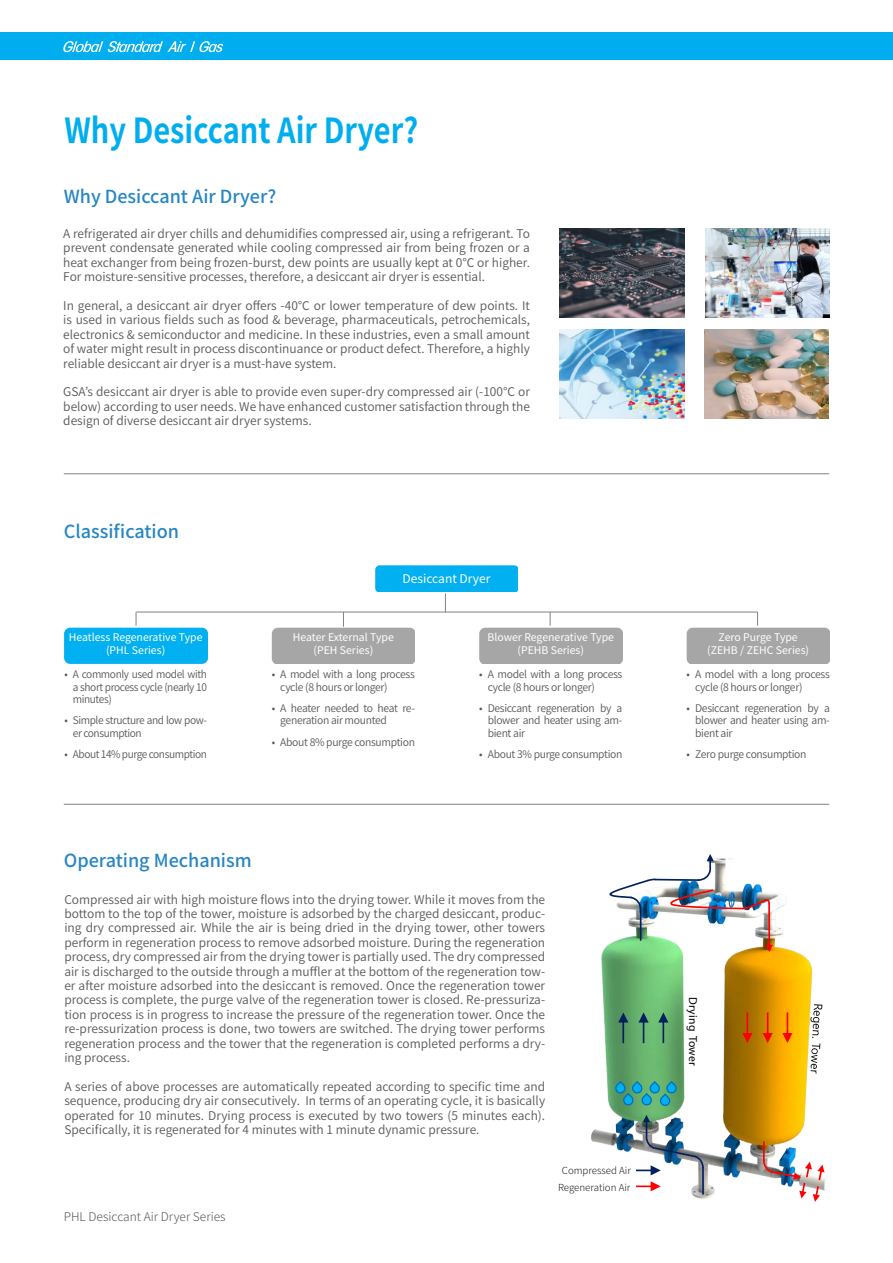
<style>
.page{position:relative;width:893px;height:1263px;background:#fff}
.page>*{position:absolute;margin:0;border:0;box-sizing:border-box;transform-origin:0 0}
.t1{font:700 34.5px "Noto Sans CJ Kkr";color:#00aeef;scale:.84 1}
.t2{font:500 18px "Noto Sans CJ Kkr";color:#2686c3}
.t3{font:600 12px/14.4px "Noto Sans CJ Kkr";color:#57585a;text-align:justify}
.t4{font:300 12px "Noto Sans CJ Kkr";color:#57585a}
.t5{font:12px "Noto Sans CJ Kkr";color:#fff}
.t6{font:11.55px "Myriad Pro";letter-spacing:.03em;color:#000}
.t7{font:600 10.5px/12.6px "Noto Sans CJ Kkr";letter-spacing:-.03em;color:#57585a}
.t8{font:10.5px "Noto Sans CJ Kkr";color:#fff}
.t9{font:300 9.75px "Noto Sans CJ Kkr";color:#231f20}
</style>
<div class="page">
<img style="left:591px;top:893px;width:235px;height:306px">
<svg style="left:612px;top:1080px;width:68px;height:29px;background:#41a18c"></svg>
<svg style="left:638px;top:1012px;width:11px;height:31px"></svg>
<hr style="left:622px;top:1021px;width:2px;height:22px;background:#002060">
<svg style="left:618px;top:1012px;width:10px;height:10px"></svg>
<hr style="left:662px;top:1021px;width:2px;height:22px;background:#002060">
<svg style="left:658px;top:1012px;width:10px;height:10px"></svg>
<hr style="left:746px;top:1012px;width:2px;height:23px;background:#f00">
<svg style="left:742px;top:1033px;width:10px;height:10px"></svg>
<svg style="left:763px;top:1012px;width:10px;height:31px"></svg>
<svg style="left:782px;top:1012px;width:10px;height:31px"></svg>
<hr style="left:624px;top:1169px;width:28px;height:2px;background:#002060">
<hr style="left:624px;top:1185px;width:28px;height:2px;background:#f00">
<svg style="left:651px;top:1181px;width:10px;height:10px"></svg>
<svg style="left:809px;top:1004px;width:13px;height:70px"></svg>
<hr style="left:702px;top:1167px;width:2px;height:27px;background:#002060">
<hr style="left:640px;top:909px;width:1px;height:31px;background:#002060">
<hr style="left:768px;top:903px;width:2px;height:43px;background:#f00">
<svg style="left:766px;top:945px;width:7px;height:7px"></svg>
<img style="left:762px;top:1142px;width:62px;height:60px">
<svg style="left:643px;top:1115px;width:62px;height:60px"></svg>
<img style="left:606px;top:854px;width:165px;height:58px">
<div style="left:272px;top:628px;width:143px;height:36px;background:#a6a6a6;border-radius:6px"></div>
<div style="left:479px;top:628px;width:143px;height:36px;background:#a6a6a6;border-radius:6px"></div>
<div style="left:687px;top:628px;width:143px;height:36px;background:#a6a6a6;border-radius:6px"></div>
<div style="left:64px;top:628px;width:143px;height:35px;background:#00b0f0;border-radius:6px"></div>
<hr style="left:64px;top:804px;width:765px;height:1px;background:#808285">
<hr style="left:64px;top:473px;width:765px;height:1px;background:#808285">
<div style="left:0;top:32px;width:893px;height:28px;background:#00aeef"></div>
<svg style="left:63px;top:41px;width:160px;height:11px"></svg>
<img style="left:560px;top:330px;width:125px;height:88px">
<img style="left:560px;top:228px;width:124px;height:89px">
<img style="left:705px;top:330px;width:124px;height:88px">
<img style="left:705px;top:228px;width:124px;height:89px">
<svg style="left:375px;top:565px;width:143px;height:47px"></svg>
<svg style="left:550px;top:613px;width:1px;height:13px"></svg>
<svg style="left:343px;top:613px;width:1px;height:14px"></svg>
<hr style="left:136px;top:612px;width:621px;height:1px;background:#808285">
<svg style="left:757px;top:612px;width:1px;height:14px"></svg>
<svg style="left:136px;top:612px;width:1px;height:14px"></svg>
<div style="left:562px;top:1164px;width:73px;height:13px;background:#fff"></div>
<div style="left:558px;top:1181px;width:77px;height:13px;background:#fff"></div>
<p class="t1" style="left:64px;top:111px;width:423px">Why Desiccant Air Dryer?</p>
<p class="t2" style="left:64px;top:186px;width:214px">Why Desiccant Air Dryer?</p>
<p class="t3" style="left:63px;top:227px;width:468px">A refrigerated air dryer chills and dehumidifies compressed air, using a refrigerant. To prevent condensate generated while cooling compressed air from being frozen or a heat exchanger from being frozen-burst, dew points are usually kept at 0℃ or higher.<br>For moisture-sensitive processes, therefore, a desiccant air dryer is essential.</p>
<p class="t3" style="left:63px;top:299px;width:468px">In general, a desiccant air dryer offers -40℃ or lower temperature of dew points. It is used in various fields such as food &amp; beverage, pharmaceuticals, petrochemicals, electronics &amp; semiconductor and medicine. In these industries, even a small amount of water might result in process discontinuance or product defect. Therefore, a highly reliable desiccant air dryer is a must-have system.</p>
<p class="t3" style="left:63px;top:385px;width:468px">GSA’s desiccant air dryer is able to provide even super-dry compressed air (-100℃ or below) according to user needs. We have enhanced customer satisfaction through the design of diverse desiccant air dryer systems.</p>
<p class="t2" style="left:64px;top:521px;width:117px">Classification</p>
<p class="t8" style="left:69px;top:631px;width:135px">Heatless Regenerative Type</p>
<p class="t8" style="left:106px;top:644px;width:61px">(PHL Series)</p>
<p class="t7" style="left:73px;top:668px;width:136px;text-align:justify;text-indent:-9px">• A commonly used model with a short process cycle (nearly 10 minutes)</p>
<p class="t7" style="left:73px;top:714px;width:136px;text-indent:-9px">• Simple structure and low pow&shy;er consumption</p>
<p class="t7" style="left:64px;top:748px;width:144px">• About 14% purge consumption</p>
<p class="t5" style="left:403px;top:572px;width:89px">Desiccant Dryer</p>
<p class="t8" style="left:293px;top:631px;width:102px">Heater External Type</p>
<p class="t8" style="left:314px;top:644px;width:61px">(PEH Series)</p>
<p class="t8" style="left:487px;top:631px;width:128px">Blower Regenerative Type</p>
<p class="t8" style="left:517px;top:644px;width:68px">(PEHB Series)</p>
<p class="t7" style="left:280px;top:668px;width:136px;text-indent:-9px">• A model with a long process cycle (8 hours or longer)</p>
<p class="t7" style="left:280px;top:702px;width:136px;text-indent:-9px">• A heater needed to heat re&shy;generation air mounted</p>
<p class="t7" style="left:272px;top:736px;width:145px">• About 8% purge consumption</p>
<p class="t7" style="left:488px;top:668px;width:136px;text-indent:-9px">• A model with a long process cycle (8 hours or longer)</p>
<p class="t7" style="left:488px;top:702px;width:136px;text-align:justify;text-indent:-9px">• Desiccant regeneration by a blower and heater using am&shy;bient air</p>
<p class="t7" style="left:479px;top:748px;width:145px">• About 3% purge consumption</p>
<p class="t2" style="left:64px;top:850px;width:189px">Operating Mechanism</p>
<p class="t3" style="left:64px;top:892px;width:482px">Compressed air with high moisture flows into the drying tower. While it moves from the bottom to the top of the tower, moisture is adsorbed by the charged desiccant, produc&shy;ing dry compressed air. While the air is being dried in the drying tower, other towers perform in regeneration process to remove adsorbed moisture. During the regeneration process, dry compressed air from the drying tower is partially used. The dry compressed air is discharged to the outside through a muffler at the bottom of the regeneration tow&shy;er after moisture adsorbed into the desiccant is removed. Once the regeneration tower process is complete, the purge valve of the regeneration tower is closed. Re-pressuriza&shy;tion process is in progress to increase the pressure of the regeneration tower. Once the re-pressurization process is done, two towers are switched. The drying tower performs regeneration process and the tower that the regeneration is completed performs a dry&shy;ing process.</p>
<p class="t3" style="left:64px;top:1079px;width:482px">A series of above processes are automatically repeated according to specific time and sequence, producing dry air consecutively. In terms of an operating cycle, it is basically operated for 10 minutes. Drying process is executed by two towers (5 minutes each).<br>Specifically, it is regenerated for 4 minutes with 1 minute dynamic pressure.</p>
<p class="t4" style="left:64px;top:1210px;width:163px">PHL Desiccant Air Dryer Series</p>
<p class="t9" style="left:562px;top:1165px;width:71px">Compressed Air</p>
<p class="t9" style="left:558px;top:1182px;width:74px">Regeneration Air</p>
<p class="t8" style="left:719px;top:631px;width:81px">Zero Purge Type</p>
<p class="t8" style="left:707px;top:644px;width:103px">(ZEHB / ZEHC Series)</p>
<p class="t7" style="left:695px;top:668px;width:136px;text-indent:-9px">• A model with a long process cycle (8 hours or longer)</p>
<p class="t7" style="left:695px;top:702px;width:136px;text-align:justify;text-indent:-9px">• Desiccant regeneration by a blower and heater using am&shy;bient air</p>
<p class="t7" style="left:687px;top:748px;width:121px">• Zero purge consumption</p>
<p class="t6" style="left:700px;top:997px;width:71px;rotate:90deg">Drying Tower</p>
</div>
